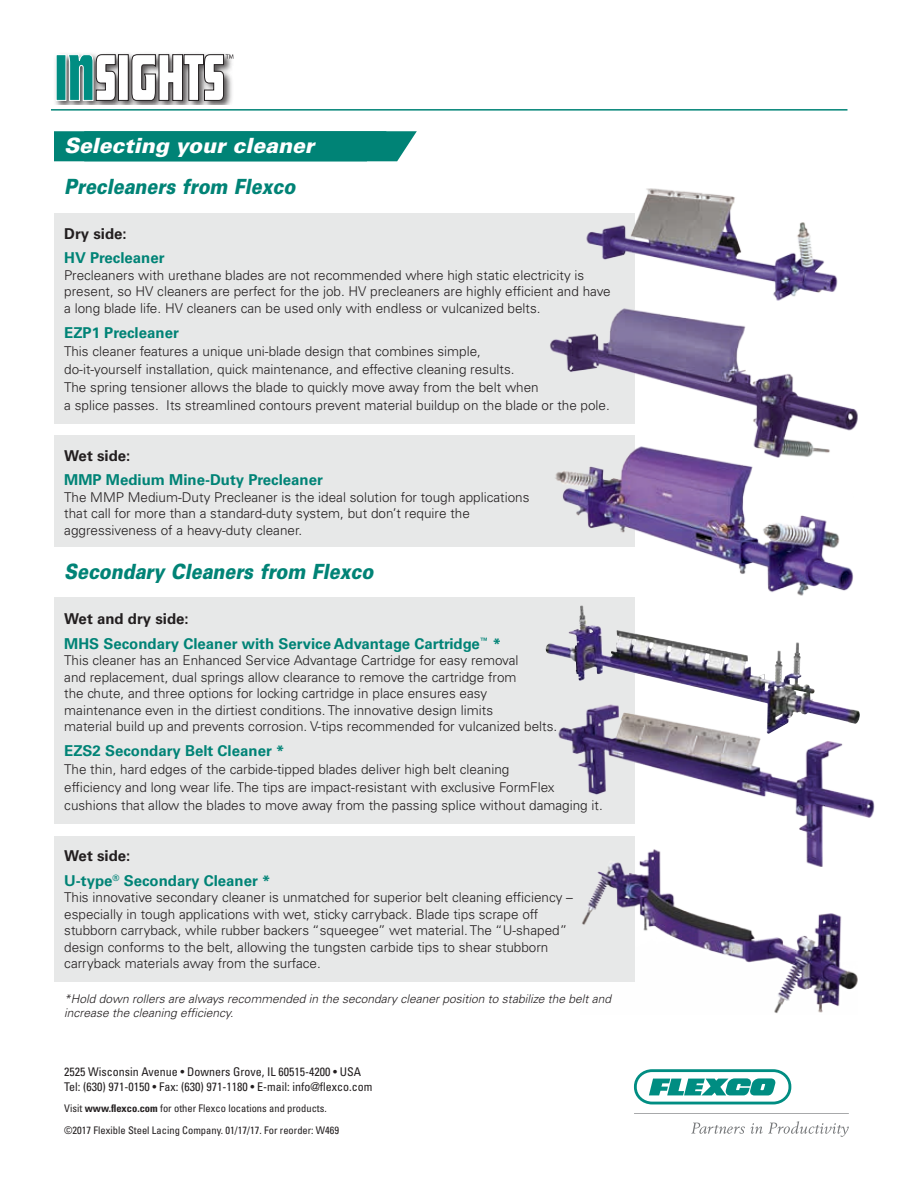
<style>
.page{position:relative;width:918px;height:1188px;background:#fff}
.page>*{position:absolute;margin:0;border:0;box-sizing:border-box;transform-origin:0 0}
.t1{font:italic 900 21px "Univers LT Std";color:#008376;scale:.85 1}
.t2{font:italic 900 21px "Univers LT Std";color:#fff}
.t3{font:700 15px/24.8px "Univers LT Std";color:#008376}
.t4{font:700 15px "Univers LT Std";color:#231f20}
.t5{font:300 13.5px/16.5px "Univers LT Std";color:#231f20}
.t6{font:italic 300 12px/14.4px "Univers LT Std";color:#231f20}
.t7{font:condensed 12px/15px "Univers LT Std";color:#231f20}
.t8{font:condensed 10.5px/21.8px "Univers LT Std";color:#231f20}
.s1{color:#231f20}
.s2{font-weight:700}
</style>
<div class="page">
<hr style="left:51px;top:109px;width:796px;height:2px;background:#008376">
<img style="left:55px;top:53px;width:179px;height:52px">
<div style="left:56px;top:55px;width:10px;height:45px;background:#008d82"></div>
<svg style="left:68px;top:54px;width:48px;height:47px"></svg>
<div style="left:118px;top:55px;width:10px;height:45px;background:#fff"></div>
<div style="left:118px;top:54px;width:11px;height:47px;border:1px solid #231f20"></div>
<svg style="left:131px;top:54px;width:102px;height:47px"></svg>
<svg style="left:634px;top:1069px;width:157px;height:35px"></svg>
<svg style="left:691px;top:1121px;width:158px;height:16px"></svg>
<svg style="left:634px;top:1113px;width:215px;height:1px"></svg>
<div style="left:54px;top:837px;width:581px;height:145px;background:#e7e8e8"></div>
<div style="left:54px;top:598px;width:581px;height:226px;background:#e7e8e8"></div>
<div style="left:54px;top:435px;width:581px;height:112px;background:#e7e8e8"></div>
<div style="left:54px;top:214px;width:581px;height:210px;background:#e7e8e8"></div>
<div style="left:54px;top:131px;width:363px;height:30px;background:#008376"></div>
<img style="left:569px;top:606px;width:12px;height:37px">
<img style="left:559px;top:703px;width:316px;height:145px">
<img style="left:582px;top:848px;width:276px;height:165px">
<img style="left:555px;top:458px;width:299px;height:138px">
<img style="left:585px;top:188px;width:253px;height:113px">
<img style="left:550px;top:308px;width:307px;height:150px">
<h1 class="t2" style="left:64px;top:133px;width:251px">Selecting your cleaner</h1>
<h1 class="t1" style="left:64px;top:173px;width:273px">Precleaners from Flexco</h1>
<p class="t4" style="left:64px;top:225px;width:64px">Dry side:</p>
<p class="t3" style="left:64px;top:246px;width:102px">HV Precleaner</p>
<p class="t5" style="left:64px;top:267px;width:548px">Precleaners with urethane blades are not recommended where high static electricity is present, so HV cleaners are perfect for the job. HV precleaners are highly efficient and have a long blade life. HV cleaners can be used only with endless or vulcanized belts.</p>
<p class="t3" style="left:64px;top:320px;width:116px">EZP1 Precleaner</p>
<p class="t5" style="left:64px;top:342px;width:547px;line-height:18px">This cleaner features a unique uni-blade design that combines simple,<br>do-it-yourself installation, quick maintenance, and effective cleaning results.<br>The spring tensioner allows the blade to quickly move away from the belt when<br>a splice passes. Its streamlined contours prevent material buildup on the blade or the pole.</p>
<p class="t4" style="left:64px;top:447px;width:68px">Wet side:</p>
<p class="t3" style="left:64px;top:468px;width:260px">MMP Medium Mine-Duty Precleaner</p>
<p class="t5" style="left:64px;top:489px;width:467px">The MMP Medium-Duty Precleaner is the ideal solution for tough applications that call for more than a standard-duty system, but don’t require the aggressiveness of a heavy-duty cleaner.</p>
<h1 class="t1" style="left:64px;top:558px;width:365px">Secondary Cleaners from Flexco</h1>
<p class="t3" style="left:64px;top:607px;width:438px"><span class="s1">Wet and dry side:<br></span>MHS Secondary Cleaner with Service Advantage Cartridge<sup>™</sup> *</p>
<p class="t5" style="left:64px;top:652px;width:494px">This cleaner has an Enhanced Service Advantage Cartridge for easy removal<br>and replacement, dual springs allow clearance to remove the cartridge from<br>the chute, and three options for locking cartridge in place ensures easy maintenance even in the dirtiest conditions. The innovative design limits<br>material build up and prevents corrosion. V-tips recommended for vulcanized belts.</p>
<p class="t3" style="left:64px;top:739px;width:222px">EZS2 Secondary Belt Cleaner *</p>
<p class="t5" style="left:64px;top:760px;width:540px;line-height:18px">The thin, hard edges of the carbide-tipped blades deliver high belt cleaning<br>efficiency and long wear life. The tips are impact-resistant with exclusive FormFlex cushions that allow the blades to move away from the passing splice without damaging it.</p>
<p class="t3" style="left:64px;top:843px;width:208px"><span class="s1">Wet side:<br></span>U-type<sup>®</sup> Secondary Cleaner *</p>
<p class="t5" style="left:64px;top:889px;width:510px">This innovative secondary cleaner is unmatched for superior belt cleaning efficiency – especially in tough applications with wet, sticky carryback. Blade tips scrape off stubborn carryback, while rubber backers “squeegee” wet material. The “U-shaped” design conforms to the belt, allowing the tungsten carbide tips to shear stubborn carryback materials away from the surface.</p>
<p class="t6" style="left:64px;top:992px;width:549px">*Hold down rollers are always recommended in the secondary cleaner position to stabilize the belt and increase the cleaning efficiency.</p>
<p class="t7" style="left:64px;top:1064px;width:310px">2525 Wisconsin Avenue • Downers Grove, IL 60515-4200 • USA<br>Tel: (630) 971-0150 • Fax: (630) 971-1180 • E-mail: info@flexco.com</p>
<p class="t8" style="left:64px;top:1097px;width:277px">Visit <span class="s2">www.flexco.com</span> for other Flexco locations and products. ©2017 Flexible Steel Lacing Company. 01/17/17. For reorder: W469</p>
</div>
